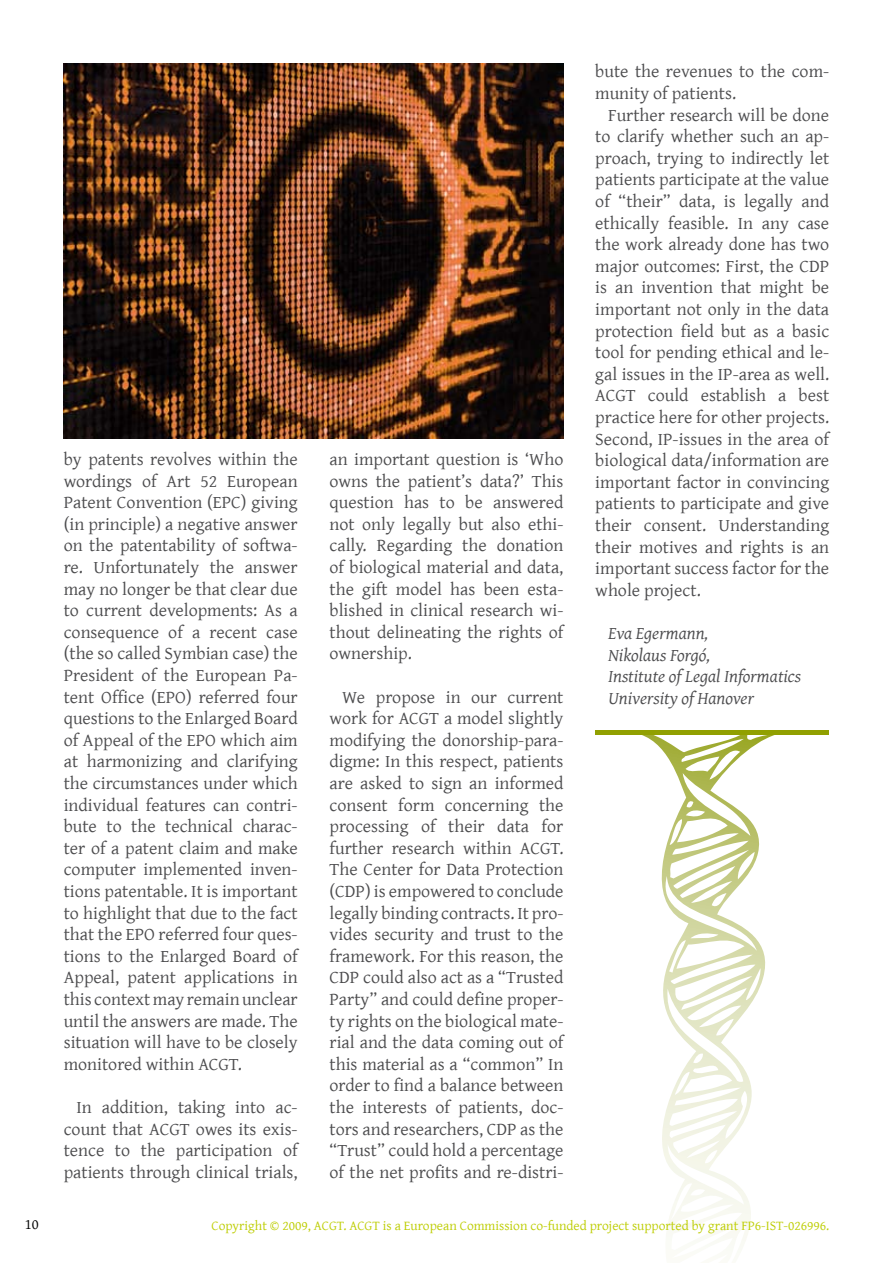
<style>
.page{position:relative;width:893px;height:1263px;background:#fff}
.page>*{position:absolute;margin:0;border:0;box-sizing:border-box;transform-origin:0 0}
.t1{font:18px/21.6px "Gentium";color:#4b4b4d;text-align:justify}
.t2{font:italic 18px/21.6px "Gentium";color:#4b4b4d}
.t3{font:14.85px "Gentium";color:#000}
.t4{font:13.5px "Gentium";color:#bdcd00}
</style>
<div class="page">
<svg style="left:634px;top:734px;width:152px;height:513px"></svg>
<img style="left:64px;top:64px;width:499px;height:374px">
<hr style="left:595px;top:730px;width:234px;height:4px;background:#91a000">
<p class="t1" style="left:64px;top:449px;width:235px">by patents revolves within the wordings of Art 52 European Patent Convention (EPC) giving (in principle) a negative answer on the patentability of softwa&shy;re. Unfortunately the answer may no longer be that clear due to current developments: As a consequence of a recent case (the so called Symbian case) the President of the European Pa&shy;tent Office (EPO) referred four questions to the Enlarged Board of Appeal of the EPO which aim at harmonizing and clarifying the circumstances under which individual features can contri&shy;bute to the technical charac&shy;ter of a patent claim and make computer implemented inven&shy;tions patentable. It is important to highlight that due to the fact that the EPO referred four ques&shy;tions to the Enlarged Board of Appeal, patent applications in this context may remain unclear until the answers are made. The situation will have to be closely monitored within ACGT.</p>
<p class="t1" style="left:64px;top:1097px;width:235px;text-indent:13px">In addition, taking into ac&shy;count that ACGT owes its exis&shy;tence to the participation of patients through clinical trials,</p>
<p class="t1" style="left:330px;top:449px;width:235px">an important question is ‘Who owns the patient’s data?’ This question has to be answered not only legally but also ethi&shy;cally. Regarding the donation of biological material and data, the gift model has been esta&shy;blished in clinical research wi&shy;thout delineating the rights of ownership.</p>
<p class="t1" style="left:330px;top:686px;width:235px;text-indent:13px">We propose in our current work for ACGT a model slightly modifying the donorship-para&shy;digme: In this respect, patients are asked to sign an informed consent form concerning the processing of their data for further research within ACGT.<br>The Center for Data Protection (CDP) is empowered to conclude legally binding contracts. It pro&shy;vides security and trust to the framework. For this reason, the CDP could also act as a “Trusted Party” and could define proper&shy;ty rights on the biological mate&shy;rial and the data coming out of this material as a “common” In order to find a balance between the interests of patients, doc&shy;tors and researchers, CDP as the “Trust” could hold a percentage of the net profits and re-distri-</p>
<p class="t1" style="left:595px;top:61px;width:235px">bute the revenues to the com&shy;munity of patients.</p>
<p class="t1" style="left:595px;top:105px;width:235px;text-indent:13px">Further research will be done to clarify whether such an ap&shy;proach, trying to indirectly let patients participate at the value of “their” data, is legally and ethically feasible. In any case the work already done has two major outcomes: First, the CDP is an invention that might be important not only in the data protection field but as a basic tool for pending ethical and le&shy;gal issues in the IP-area as well.<br>ACGT could establish a best practice here for other projects.<br>Second, IP-issues in the area of biological data/information are important factor in convincing patients to participate and give their consent. Understanding their motives and rights is an important success factor for the whole project.</p>
<p class="t2" style="left:608px;top:623px;width:195px">Eva Egermann,<br>Nikolaus Forgó,<br>Institute of Legal Informatics<br>University of Hanover</p>
<p class="t3" style="left:25px;top:1216px;width:15px">10</p>
<p class="t4" style="left:211px;top:1218px;width:619px">Copyright © 2009, ACGT. ACGT is a European Commission co-funded project supported by grant FP6-IST-026996.</p>
</div>
